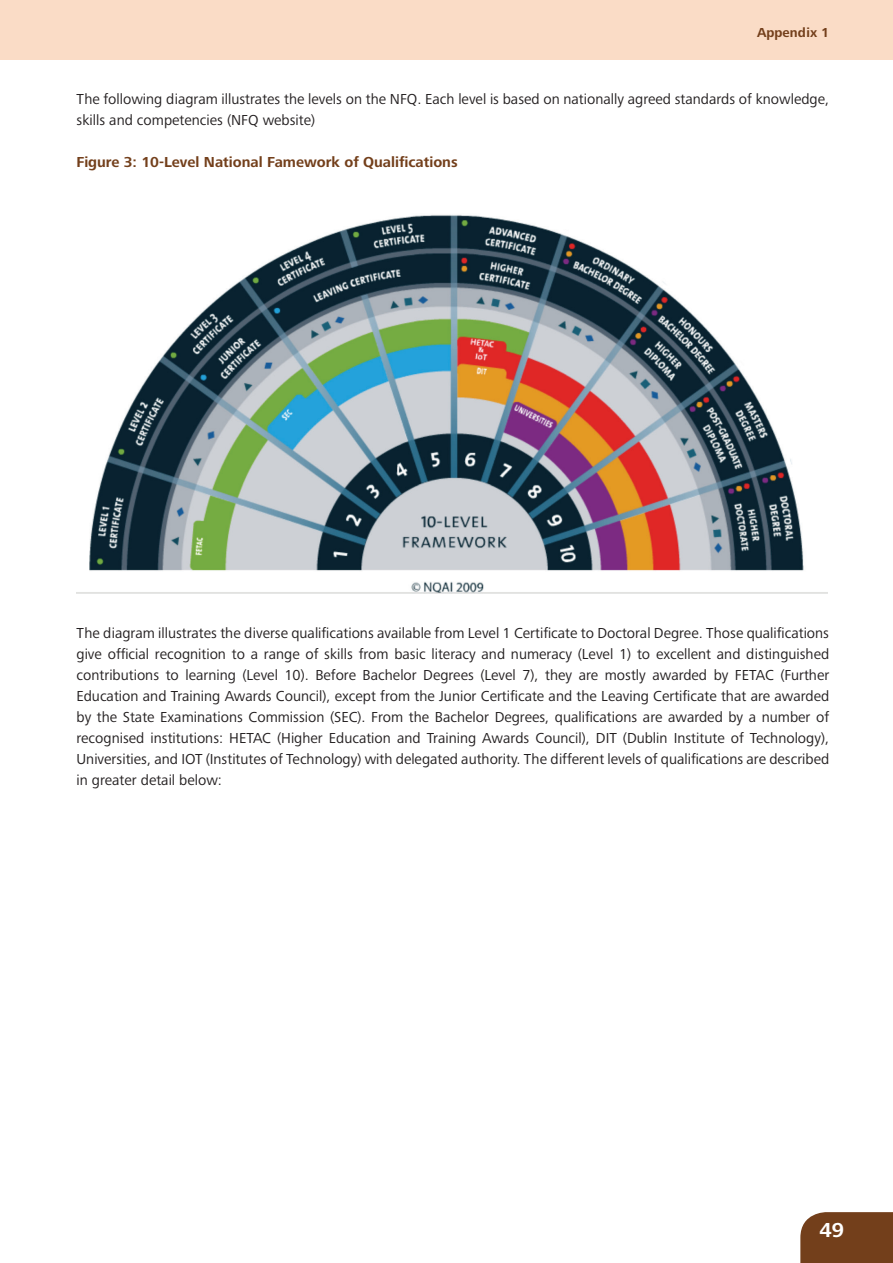
<style>
.page{position:relative;width:893px;height:1263px;background:#fff}
.page>*{position:absolute;margin:0;border:0;box-sizing:border-box;transform-origin:0 0}
.t1{font:700 21px "Frutiger Next Pro";color:#fff}
.t2{font:15px/21px "Frutiger Next Pro";color:#231f20}
.t3{font:700 15px "Frutiger Next Pro";color:#733f1b}
.t4{font:700 13.5px "Frutiger Next Pro";color:#733f1b}
</style>
<div class="page">
<div style="left:800px;top:1212px;width:93px;height:51px;background:#733f1b"></div>
<div style="left:0;top:0;width:893px;height:60px;background:#fadcc6"></div>
<img style="left:77px;top:215px;width:750px;height:379px">
<p class="t4" style="left:757px;top:25px;width:74px">Appendix 1</p>
<p class="t2" style="left:77px;top:89px;width:754px">The following diagram illustrates the levels on the NFQ. Each level is based on nationally agreed standards of knowledge, skills and competencies (NFQ website)</p>
<p class="t3" style="left:77px;top:154px;width:383px">Figure 3: 10-Level National Famework of Qualifications</p>
<p class="t2" style="left:77px;top:622px;width:754px;text-align:justify">The diagram illustrates the diverse qualifications available from Level 1 Certificate to Doctoral Degree. Those qualifications give official recognition to a range of skills from basic literacy and numeracy (Level 1) to excellent and distinguished contributions to learning (Level 10). Before Bachelor Degrees (Level 7), they are mostly awarded by FETAC (Further Education and Training Awards Council), except from the Junior Certificate and the Leaving Certificate that are awarded by the State Examinations Commission (SEC). From the Bachelor Degrees, qualifications are awarded by a number of recognised institutions: HETAC (Higher Education and Training Awards Council), DIT (Dublin Institute of Technology), Universities, and IOT (Institutes of Technology) with delegated authority. The different levels of qualifications are described in greater detail below:</p>
<h1 class="t1" style="left:819px;top:1217px;width:26px">49</h1>
</div>
